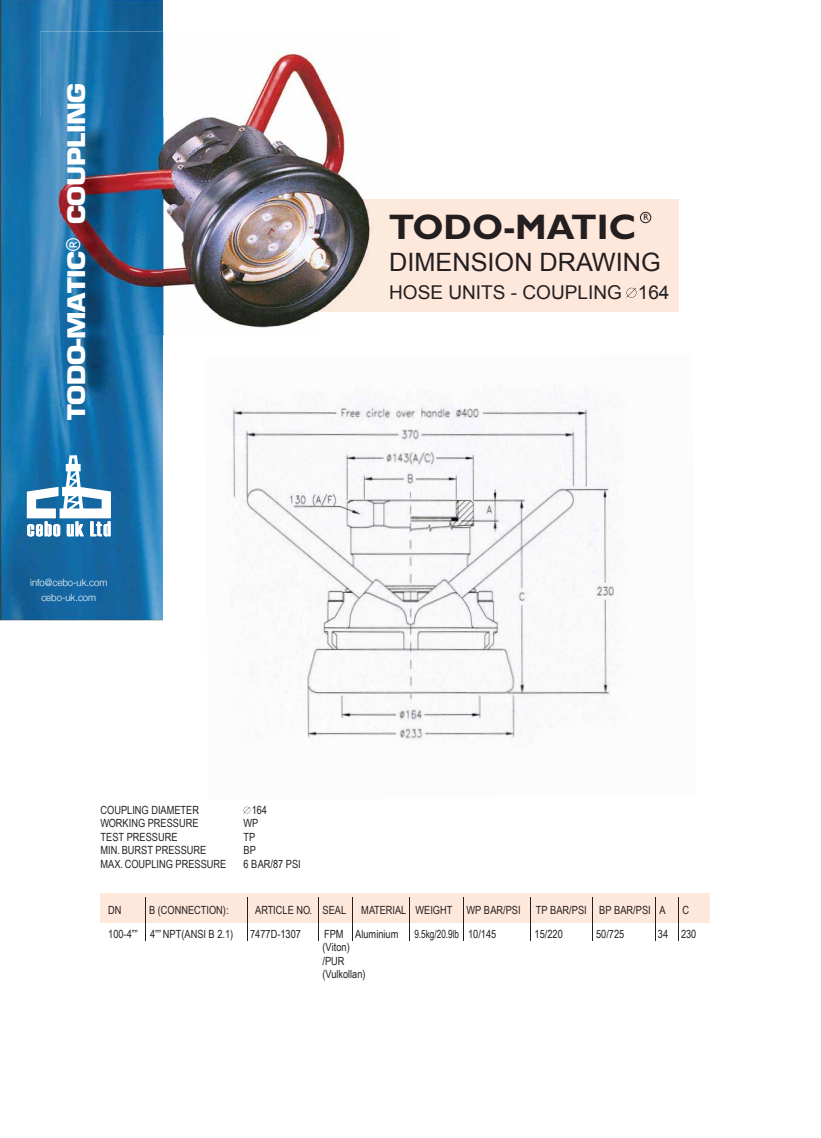
<style>
.page{position:relative;width:821px;height:1138px;background:#fff}
.page>*{position:absolute;margin:0;border:0;box-sizing:border-box;transform-origin:0 0}
.t1{font:700 35.62px "Gill Sans";color:#231f20}
.t2{font:25.25px "Arial";color:#231f20}
.t3{font:700 23.62px "Eurostile";letter-spacing:-.02em;color:#fff;scale:1.11 1}
.t4{font:19px "Arial";color:#231f20}
.t5{font:11.25px/13.5px "Arial Narrow";color:#231f20}
.t6{font:11.25px "Arial Narrow";color:#231f20;scale:.89 1}
.t7{font:300 10px/15px "Helvetica Neue";color:#fff;text-align:center;scale:.95 1}
</style>
<div class="page">
<img style="left:0;top:0;width:163px;height:620px">
<svg style="left:27px;top:455px;width:84px;height:81px"></svg>
<div style="left:283px;top:199px;width:395px;height:113px;background:#fee7db"></div>
<img style="left:40px;top:31px;width:123px;height:87px">
<img style="left:40px;top:118px;width:21px;height:216px">
<img style="left:127px;top:118px;width:36px;height:216px">
<img style="left:163px;top:31px;width:201px;height:173px">
<img style="left:163px;top:204px;width:156px;height:130px">
<img style="left:283px;top:199px;width:90px;height:113px">
<img style="left:61px;top:118px;width:66px;height:289px">
<img style="left:228px;top:398px;width:391px;height:343px">
<svg style="left:626px;top:288px;width:10px;height:10px"></svg>
<div style="left:100px;top:893px;width:609px;height:30px;background:#fee7db"></div>
<hr style="left:145px;top:897px;width:1px;height:44px;background:#231f20">
<hr style="left:247px;top:897px;width:1px;height:44px;background:#231f20">
<hr style="left:318px;top:897px;width:1px;height:44px;background:#231f20">
<hr style="left:352px;top:897px;width:1px;height:44px;background:#231f20">
<hr style="left:408px;top:897px;width:1px;height:44px;background:#231f20">
<hr style="left:463px;top:897px;width:1px;height:44px;background:#231f20">
<hr style="left:530px;top:897px;width:1px;height:44px;background:#231f20">
<hr style="left:592px;top:897px;width:1px;height:44px;background:#231f20">
<hr style="left:654px;top:897px;width:1px;height:44px;background:#231f20">
<hr style="left:677px;top:897px;width:1px;height:44px;background:#231f20">
<svg style="left:243px;top:807px;width:7px;height:6px"></svg>
<svg style="left:639px;top:212px;width:12px;height:11px"></svg>
<h3 class="t3" style="left:62px;top:420px;width:305px;rotate:-90deg">TODO-MATIC<sup>®</sup> COUPLING</h3>
<p class="t7" style="left:30px;top:575px;width:82px">info@cebo-uk.com cebo-uk.com</p>
<p class="t5" style="left:100px;top:803px;width:100px">COUPLING DIAMETER<br>WORKING PRESSURE</p>
<p class="t5" style="left:251px;top:803px;width:17px">164</p>
<p class="t5" style="left:243px;top:816px;width:16px">WP</p>
<p class="t5" style="left:100px;top:830px;width:78px">TEST PRESSURE</p>
<p class="t5" style="left:243px;top:830px;width:13px">TP</p>
<p class="t5" style="left:100px;top:843px;width:107px">MIN. BURST PRESSURE</p>
<p class="t5" style="left:243px;top:843px;width:14px">BP</p>
<p class="t5" style="left:100px;top:857px;width:127px">MAX. COUPLING PRESSURE</p>
<p class="t5" style="left:243px;top:857px;width:59px">6 BAR/87 PSI</p>
<h1 class="t1" style="left:388px;top:206px;width:249px">TODO-MATIC</h1>
<h2 class="t2" style="left:389px;top:248px;width:273px">DIMENSION DRAWING</h2>
<h3 class="t4" style="left:389px;top:282px;width:282px">HOSE UNITS - COUPLING 164</h3>
<p class="t5" style="left:108px;top:903px;width:15px">DN</p>
<p class="t5" style="left:149px;top:903px;width:81px">B (CONNECTION):</p>
<p class="t5" style="left:255px;top:903px;width:92px">ARTICLE NO. SEAL</p>
<p class="t5" style="left:361px;top:903px;width:93px">MATERIAL WEIGHT</p>
<p class="t5" style="left:466px;top:903px;width:56px">WP BAR/PSI</p>
<p class="t5" style="left:535px;top:903px;width:131px">TP BAR/PSI BP BAR/PSI A</p>
<p class="t5" style="left:682px;top:903px;width:8px">C</p>
<p class="t5" style="left:108px;top:927px;width:126px">100-4”” 4”” NPT(ANSI B 2.1)</p>
<p class="t5" style="left:250px;top:927px;width:52px">7477D-1307</p>
<p class="t5" style="left:324px;top:927px;width:76px">FPM Aluminium</p>
<p class="t6" style="left:414px;top:927px;width:93px">9.5kg/20.9lb 10/145</p>
<p class="t5" style="left:534px;top:927px;width:30px">15/220</p>
<p class="t5" style="left:595px;top:927px;width:30px">50/725</p>
<p class="t5" style="left:657px;top:927px;width:40px">34 230</p>
<p class="t5" style="left:322px;top:940px;width:45px">(Viton) /PUR (Vulkollan)</p>
</div>
